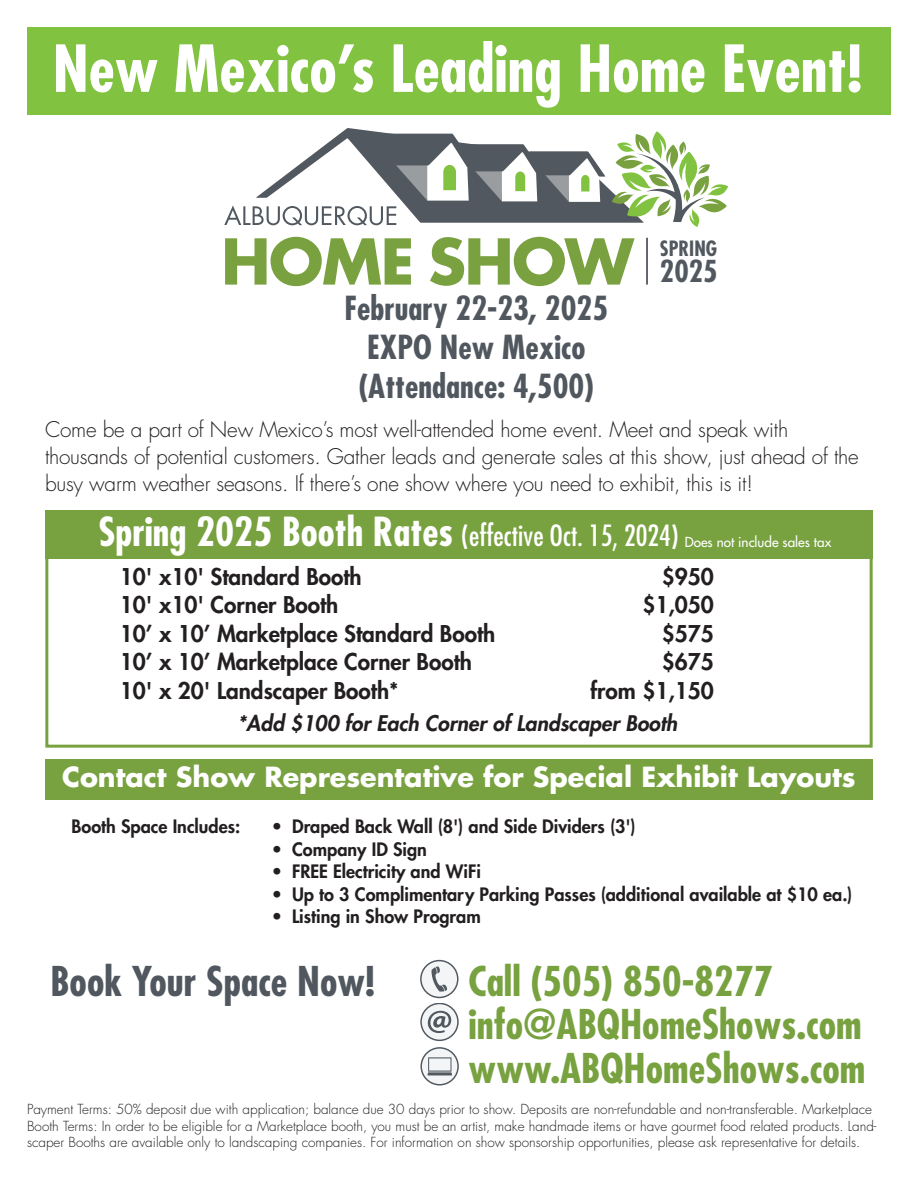
<style>
.page{position:relative;width:918px;height:1188px;background:#fff}
.page>*{position:absolute;margin:0;border:0;box-sizing:border-box;transform-origin:0 0}
.t1{font:700 condensed 63px "Futura";color:#fff}
.t2{font:700 condensed 39.9px/43.3px "Futura";color:#78a13f}
.t3{font:700 condensed 39.9px "Futura";color:#50575e}
.t4{font:700 condensed 32.25px/38.7px "Futura";color:#50575e;text-align:center}
.t5{font:700 condensed 29.4px "Futura";color:#51585f}
.t6{font:condensed 28.5px "Futura";color:#fff}
.t7{font:700 27px "Futura";color:#fff}
.t8{font:800 22.5px "Futura";color:#231f20}
.t9{font:300 21px/27px "Futura";letter-spacing:-.01em;color:#231f20}
.t10{font:italic 800 21px "Futura";color:#231f20}
.t11{font:700 condensed 20.55px "Futura";color:#51585f}
.t12{font:800 18px "Futura";color:#231f20}
.t13{font:300 13.5px/16.5px "Futura";color:#231f20}
.t14{font:13.5px "Futura";color:#fff}
.s1{font-weight:700;font-size:39px}
</style>
<div class="page">
<div style="left:45px;top:523px;width:828px;height:225px;background:#fff;border:3px solid #78a13f"></div>
<div style="left:27px;top:27px;width:864px;height:87px;background:#82c241"></div>
<div style="left:421px;top:961px;width:37px;height:36px;background:#f4f5f6;border-radius:50%"></div>
<div style="left:420px;top:960px;width:38px;height:38px;border:1px solid #51585f;border-radius:50%"></div>
<svg style="left:431px;top:966px;width:16px;height:26px"></svg>
<svg style="left:421px;top:1003px;width:37px;height:37px"></svg>
<div style="left:420px;top:1003px;width:39px;height:38px;border:1px solid #51585f;border-radius:50%"></div>
<svg style="left:428px;top:1011px;width:23px;height:22px"></svg>
<svg style="left:421px;top:1048px;width:37px;height:37px"></svg>
<div style="left:420px;top:1047px;width:39px;height:39px;border:1px solid #51585f;border-radius:50%"></div>
<svg style="left:428px;top:1057px;width:24px;height:18px"></svg>
<div style="left:45px;top:510px;width:828px;height:48px;background:#78a13f"></div>
<svg style="left:224px;top:128px;width:504px;height:99px"></svg>
<svg style="left:225px;top:237px;width:186px;height:49px"></svg>
<svg style="left:430px;top:237px;width:205px;height:49px"></svg>
<hr style="left:646px;top:238px;width:2px;height:47px;background:#51585f">
<div style="left:45px;top:759px;width:828px;height:41px;background:#78a13f"></div>
<h1 class="t1" style="left:53px;top:29px;width:811px">New Mexico’s Leading Home Event!</h1>
<h3 class="t4" style="left:345px;top:289px;width:265px">February 22-23, 2025<br>EXPO New Mexico (Attendance: 4,500)</h3>
<h3 class="t11" style="left:660px;top:236px;width:59px">SPRING</h3>
<h3 class="t5" style="left:660px;top:253px;width:59px">2025</h3>
<p class="t9" style="left:45px;top:417px;width:815px">Come be a part of New Mexico’s most well-attended home event. Meet and speak with thousands of potential customers. Gather leads and generate sales at this show, just ahead of the busy warm weather seasons. If there’s one show where you need to exhibit, this is it!</p>
<h3 class="t6" style="left:98px;top:519px;width:582px"><span class="s1">Spring 2025 Booth Rates</span> (effective Oct. 15, 2024)</h3>
<p class="t14" style="left:685px;top:533px;width:148px">Does not include sales tax</p>
<h3 class="t8" style="left:120px;top:562px;width:243px">10' x10' Standard Booth</h3>
<h3 class="t8" style="left:662px;top:562px;width:54px">$950</h3>
<h3 class="t8" style="left:120px;top:591px;width:220px">10' x10' Corner Booth</h3>
<h3 class="t8" style="left:642px;top:591px;width:73px">$1,050</h3>
<h3 class="t8" style="left:120px;top:619px;width:377px">10’ x 10’ Marketplace Standard Booth</h3>
<h3 class="t8" style="left:662px;top:619px;width:54px">$575</h3>
<h3 class="t8" style="left:120px;top:648px;width:354px">10’ x 10’ Marketplace Corner Booth</h3>
<h3 class="t8" style="left:662px;top:648px;width:54px">$675</h3>
<h3 class="t8" style="left:120px;top:676px;width:280px">10' x 20' Landscaper Booth*</h3>
<h3 class="t8" style="left:590px;top:676px;width:125px">from $1,150</h3>
<h3 class="t10" style="left:238px;top:710px;width:441px">*Add $100 for Each Corner of Landscaper Booth</h3>
<h3 class="t7" style="left:62px;top:759px;width:795px">Contact Show Representative for Special Exhibit Layouts</h3>
<h3 class="t12" style="left:72px;top:815px;width:170px">Booth Space Includes:</h3>
<h3 class="t12" style="left:272px;top:815px;width:365px">• Draped Back Wall (8') and Side Dividers (3')</h3>
<h3 class="t12" style="left:272px;top:838px;width:157px">• Company ID Sign</h3>
<h3 class="t12" style="left:272px;top:860px;width:211px">• FREE Electricity and WiFi</h3>
<h3 class="t12" style="left:272px;top:883px;width:582px">• Up to 3 Complimentary Parking Passes (additional available at $10 ea.)</h3>
<h3 class="t12" style="left:272px;top:905px;width:211px">• Listing in Show Program</h3>
<h2 class="t3" style="left:51px;top:957px;width:326px">Book Your Space Now!</h2>
<h2 class="t2" style="left:469px;top:960px;width:398px">Call (505) 850-8277 info@ABQHomeShows.com www.ABQHomeShows.com</h2>
<p class="t13" style="left:27px;top:1101px;width:851px">Payment Terms: 50% deposit due with application; balance due 30 days prior to show. Deposits are non-refundable and non-transferable. Marketplace<br>Booth Terms: In order to be eligible for a Marketplace booth, you must be an artist, make handmade items or have gourmet food related products. Land&shy;scaper Booths are available only to landscaping companies. For information on show sponsorship opportunities, please ask representative for details.</p>
</div>
